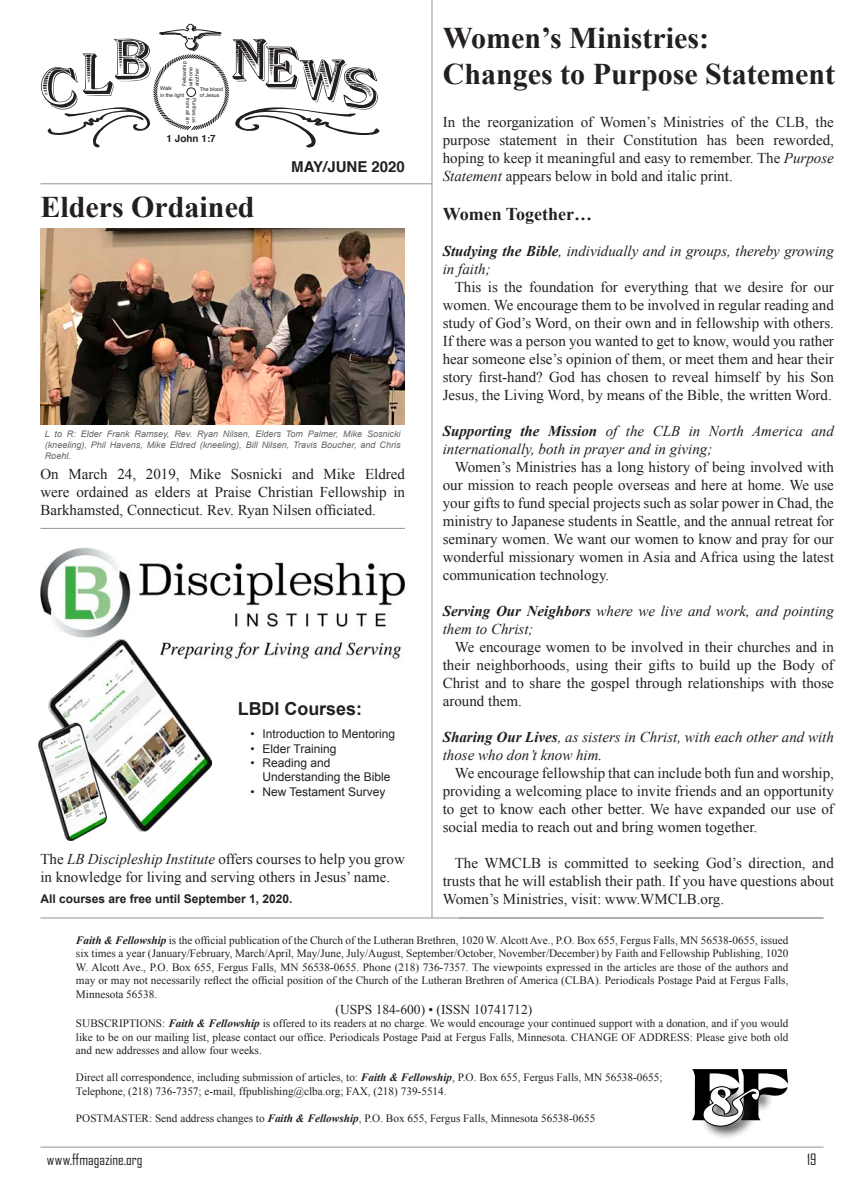
<style>
.page{position:relative;width:864px;height:1188px;background:#fff}
.page>*{position:absolute;margin:0;border:0;box-sizing:border-box;transform-origin:0 0}
.t1{font:77.7px "Titania";color:#000;scale:1.07 1}
.t2{font:700 30px "Times New Roman";color:#231f20}
.t3{font:700 18px "Times New Roman";color:#231f20}
.t4{font:700 17.85px "Arial";color:#231f20}
.t5{font:15px/18px "Times New Roman";color:#231f20;text-align:justify}
.t6{font:italic 15px/18px "Times New Roman";color:#231f20}
.t7{font:15px "Agency FB";color:#231f20}
.t8{font:700 15px "Helvetica";color:#231f20}
.t9{font:13.5px "Times New Roman";color:#231f20}
.t10{font:12px "Arial";color:#231f20}
.t11{font:700 12px "Arial";color:#231f20}
.t12{font:11.25px/13.5px "Times New Roman";color:#231f20;text-align:justify}
.t13{font:700 10.05px "Helvetica";color:#231f20}
.t14{font:italic 9px/10.8px "Arial";color:#636366;text-align:justify}
.t15{font:5.25px/6.3px "Helvetica";color:#231f20}
.s1{font-style:italic}
.s2{font-weight:700}
.s3{font-weight:700;font-style:italic}
</style>
<div class="page">
<hr style="left:40px;top:1147px;width:784px;height:1px;background:#939598">
<div style="left:700px;top:1084px;width:73px;height:56px;background:#231f20;opacity:.75"></div>
<svg style="left:702px;top:1086px;width:59px;height:41px"></svg>
<hr style="left:40px;top:918px;width:784px;height:1px;background:#939598">
<hr style="left:40px;top:183px;width:392px;height:1px;background:#939598">
<hr style="left:432px;top:0;width:1px;height:918px;background:#939598">
<svg style="left:41px;top:23px;width:338px;height:125px"></svg>
<hr style="left:40px;top:528px;width:365px;height:1px;background:#939598">
<img style="left:40px;top:228px;width:365px;height:197px">
<img style="left:40px;top:547px;width:365px;height:112px">
<img style="left:39px;top:640px;width:173px;height:200px">
<p class="t15" style="left:181px;top:86px;width:26px;rotate:-90deg">Fellowship</p>
<p class="t15" style="left:188px;top:86px;width:21px;rotate:-90deg">with one another</p>
<p class="t15" style="left:191px;top:98px;width:27px;rotate:90deg">from all sin</p>
<p class="t15" style="left:197px;top:98px;width:26px;rotate:90deg">Purifies us</p>
<p class="t15" style="left:160px;top:86px;width:13px">Walk</p>
<p class="t15" style="left:160px;top:92px;width:26px">in the light</p>
<p class="t15" style="left:200px;top:86px;width:25px">The blood</p>
<p class="t15" style="left:200px;top:92px;width:21px">of Jesus</p>
<p class="t13" style="left:167px;top:130px;width:51px">1 John 1:7</p>
<p class="t2" style="left:40px;top:186px;width:216px">Elders Ordained</p>
<p class="t8" style="left:291px;top:154px;width:115px">MAY/JUNE 2020</p>
<p class="t14" style="left:45px;top:429px;width:357px">L to R: Elder Frank Ramsey, Rev. Ryan Nilsen, Elders Tom Palmer, Mike Sosnicki (kneeling), Phil Havens, Mike Eldred (kneeling), Bill Nilsen, Travis Boucher, and Chris Roehl.</p>
<p class="t5" style="left:40px;top:464px;width:366px">On March 24, 2019, Mike Sosnicki and Mike Eldred were ordained as elders at Praise Christian Fellowship in Barkhamsted, Connecticut. Rev. Ryan Nilsen officiated.</p>
<p class="t4" style="left:238px;top:697px;width:126px">LBDI Courses:</p>
<p class="t10" style="left:251px;top:726px;width:146px">• Introduction to Mentoring</p>
<p class="t10" style="left:251px;top:741px;width:88px">• Elder Training</p>
<p class="t10" style="left:251px;top:755px;width:82px">• Reading and</p>
<p class="t10" style="left:263px;top:769px;width:130px">Understanding the Bible</p>
<p class="t10" style="left:251px;top:784px;width:137px">• New Testament Survey</p>
<p class="t5" style="left:40px;top:850px;width:366px">The <span class="s1">LB Discipleship Institute</span> offers courses to help you grow in knowledge for living and serving others in Jesus’ name.</p>
<p class="t11" style="left:40px;top:891px;width:254px">All courses are free until September 1, 2020.</p>
<p class="t2" style="left:443px;top:18px;width:268px">Women’s Ministries:</p>
<p class="t2" style="left:443px;top:54px;width:394px">Changes to Purpose Statement</p>
<p class="t5" style="left:443px;top:113px;width:393px">In the reorganization of Women’s Ministries of the CLB, the purpose statement in their Constitution has been reworded, hoping to keep it meaningful and easy to remember. The <span class="s1">Purpose Statement</span> appears below in bold and italic print.</p>
<p class="t3" style="left:443px;top:202px;width:151px">Women Together…</p>
<p class="t6" style="left:443px;top:242px;width:393px"><span class="s2">Studying the Bible</span>, individually and in groups, thereby growing in faith;</p>
<p class="t5" style="left:443px;top:278px;width:393px;text-indent:12px">This is the foundation for everything that we desire for our women. We encourage them to be involved in regular reading and study of God’s Word, on their own and in fellowship with others.<br>If there was a person you wanted to get to know, would you rather hear someone else’s opinion of them, or meet them and hear their story first-hand? God has chosen to reveal himself by his Son Jesus, the Living Word, by means of the Bible, the written Word.</p>
<p class="t6" style="left:443px;top:422px;width:393px"><span class="s2">Supporting the Mission</span> of the CLB in North America and internationally, both in prayer and in giving;</p>
<p class="t5" style="left:443px;top:458px;width:393px;text-indent:12px">Women’s Ministries has a long history of being involved with our mission to reach people overseas and here at home. We use your gifts to fund special projects such as solar power in Chad, the ministry to Japanese students in Seattle, and the annual retreat for seminary women. We want our women to know and pray for our wonderful missionary women in Asia and Africa using the latest communication technology.</p>
<p class="t6" style="left:443px;top:602px;width:393px"><span class="s2">Serving Our Neighbors</span> where we live and work, and pointing them to Christ;</p>
<p class="t5" style="left:443px;top:638px;width:393px;text-indent:12px">We encourage women to be involved in their churches and in their neighborhoods, using their gifts to build up the Body of Christ and to share the gospel through relationships with those around them.</p>
<p class="t6" style="left:443px;top:728px;width:393px"><span class="s2">Sharing Our Lives</span>, as sisters in Christ, with each other and with those who don’t know him.</p>
<p class="t5" style="left:443px;top:764px;width:393px;text-indent:12px">We encourage fellowship that can include both fun and worship, providing a welcoming place to invite friends and an opportunity to get to know each other better. We have expanded our use of social media to reach out and bring women together.</p>
<p class="t5" style="left:443px;top:854px;width:393px;text-indent:12px">The WMCLB is committed to seeking God’s direction, and trusts that he will establish their path. If you have questions about Women’s Ministries, visit: www.WMCLB.org.</p>
<p class="t12" style="left:76px;top:933px;width:714px"><span class="s3">Faith &amp; Fellowship</span> is the official publication of the Church of the Lutheran Brethren, 1020 W. Alcott Ave., P.O. Box 655, Fergus Falls, MN 56538-0655, issued six times a year (January/February, March/April, May/June, July/August, September/October, November/December) by Faith and Fellowship Publishing, 1020<br>W. Alcott Ave., P.O. Box 655, Fergus Falls, MN 56538-0655. Phone (218) 736-7357. The viewpoints expressed in the articles are those of the authors and may or may not necessarily reflect the official position of the Church of the Lutheran Brethren of America (CLBA). Periodicals Postage Paid at Fergus Falls, Minnesota 56538.</p>
<p class="t9" style="left:336px;top:1000px;width:198px">(USPS 184-600) • (ISSN 10741712)</p>
<p class="t12" style="left:76px;top:1017px;width:714px">SUBSCRIPTIONS: <span class="s3">Faith &amp; Fellowship</span> is offered to its readers at no charge. We would encourage your continued support with a donation, and if you would like to be on our mailing list, please contact our office. Periodicals Postage Paid at Fergus Falls, Minnesota. CHANGE OF ADDRESS: Please give both old and new addresses and allow four weeks.</p>
<p class="t12" style="left:76px;top:1071px;width:588px">Direct all correspondence, including submission of articles, to: <span class="s3">Faith &amp; Fellowship</span>, P.O. Box 655, Fergus Falls, MN 56538-0655;</p>
<p class="t12" style="left:76px;top:1084px;width:372px">Telephone, (218) 736-7357; e-mail, ffpublishing@clba.org; FAX, (218) 739-5514.</p>
<p class="t12" style="left:76px;top:1111px;width:521px">POSTMASTER: Send address changes to <span class="s3">Faith &amp; Fellowship</span>, P.O. Box 655, Fergus Falls, Minnesota 56538-0655</p>
<p class="t1" style="left:690px;top:1049px;width:95px">FF</p>
<p class="t7" style="left:47px;top:1150px;width:97px">www.ffmagazine.org</p>
<p class="t7" style="left:807px;top:1150px;width:11px">19</p>
</div>
